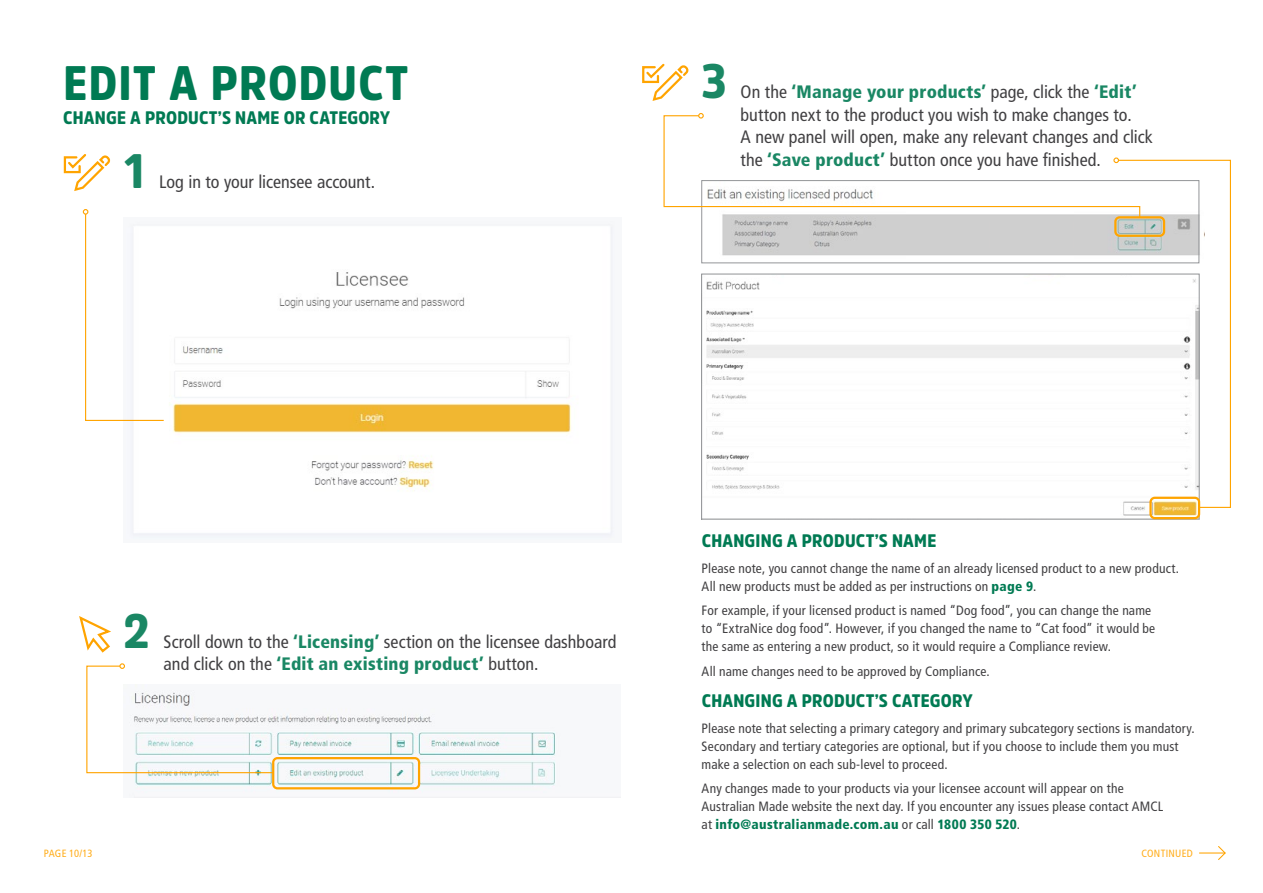
<style>
.page{position:relative;width:1263px;height:893px;background:#fff}
.page>*{position:absolute;margin:0;border:0;box-sizing:border-box;transform-origin:0 0}
.t1{font:900 48px "Amsi Pro Narw";letter-spacing:.025em;color:#007a53}
.t2{font:900 48px "Amsi Pro Narw";color:#1a8764}
.t3{font:condensed 18px/22.5px "Frutiger LT Std";color:#414042}
.t4{font:900 18px "Amsi Pro Narw";letter-spacing:.01em;color:#007a53}
.t5{font:condensed 13.5px/18px "Frutiger LT Std";letter-spacing:.015em;color:#414042}
.t6{font:condensed 10.5px "Frutiger LT Std";letter-spacing:.025em;color:#ffad1a}
.s1{font-weight:900;color:#1a8764}
.s2{font-weight:900;color:#007a53}
</style>
<div class="page">
<img style="left:134px;top:709px;width:487px;height:89px">
<svg style="left:63px;top:154px;width:48px;height:37px"></svg>
<div style="left:272px;top:757px;width:148px;height:32px;border:2px solid #ffa400;border-radius:4px"></div>
<svg style="left:86px;top:663px;width:189px;height:111px"></svg>
<svg style="left:79px;top:616px;width:32px;height:37px"></svg>
<img style="left:722px;top:219px;width:184px;height:37px">
<svg style="left:642px;top:63px;width:47px;height:38px"></svg>
<img style="left:706px;top:281px;width:491px;height:235px">
<div style="left:1149px;top:497px;width:51px;height:22px;border:2px solid #ffa400;border-radius:4px"></div>
<svg style="left:1113px;top:159px;width:118px;height:349px"></svg>
<img style="left:906px;top:181px;width:298px;height:82px">
<div style="left:701px;top:180px;width:498px;height:83px;border:1px solid #939598"></div>
<svg style="left:663px;top:115px;width:478px;height:104px"></svg>
<svg style="left:698px;top:113px;width:6px;height:6px"></svg>
<div style="left:1114px;top:216px;width:51px;height:21px;border:2px solid #ffa400;border-radius:4px"></div>
<img style="left:130px;top:224px;width:484px;height:315px">
<svg style="left:83px;top:209px;width:82px;height:213px"></svg>
<svg style="left:1199px;top:846px;width:27px;height:14px"></svg>
<h1 class="t1" style="left:63px;top:50px;width:346px">EDIT A PRODUCT</h1>
<h2 class="t4" style="left:63px;top:106px;width:329px">CHANGE A PRODUCT’S NAME OR CATEGORY</h2>
<h1 class="t2" style="left:124px;top:138px;width:23px">1</h1>
<h2 class="t3" style="left:159px;top:171px;width:218px">Log in to your licensee account.</h2>
<h1 class="t2" style="left:702px;top:48px;width:26px">3</h1>
<h2 class="t3" style="left:741px;top:81px;width:414px">On the <span class="s1">‘Manage your products’</span> page, click the <span class="s1">‘Edit’ </span>button next to the product you wish to make changes to.<br>A new panel will open, make any relevant changes and click the <span class="s1">‘Save product’</span> button once you have finished.</h2>
<h1 class="t2" style="left:123px;top:598px;width:28px">2</h1>
<h2 class="t3" style="left:164px;top:630px;width:454px">Scroll down to the <span class="s1">‘Licensing’</span> section on the licensee dashboard and click on the <span class="s1">‘Edit an existing product’</span> button.</h2>
<h2 class="t4" style="left:702px;top:528px;width:236px">CHANGING A PRODUCT’S NAME</h2>
<p class="t5" style="left:702px;top:559px;width:479px">Please note, you cannot change the name of an already licensed product to a new product.<br>All new products must be added as per instructions on <span class="s2">page 9</span>.</p>
<p class="t5" style="left:702px;top:602px;width:455px">For example, if your licensed product is named “Dog food”, you can change the name to “ExtraNice dog food”. However, if you changed the name to “Cat food” it would be the same as entering a new product, so it would require a Compliance review.</p>
<p class="t5" style="left:702px;top:662px;width:290px">All name changes need to be approved by Compliance.</p>
<h2 class="t4" style="left:702px;top:688px;width:273px">CHANGING A PRODUCT’S CATEGORY</h2>
<p class="t5" style="left:702px;top:719px;width:495px">Please note that selecting a primary category and primary subcategory sections is mandatory.<br>Secondary and tertiary categories are optional, but if you choose to include them you must make a selection on each sub-level to proceed.</p>
<p class="t5" style="left:702px;top:780px;width:463px">Any changes made to your products via your licensee account will appear on the<br>Australian Made website the next day. If you encounter any issues please contact AMCL at <span class="s2">info@australianmade.com.au</span> or call <span class="s2">1800 350 520</span>.</p>
<p class="t6" style="left:44px;top:847px;width:50px">PAGE 10/13</p>
<p class="t6" style="left:1141px;top:847px;width:53px">CONTINUED</p>
</div>
